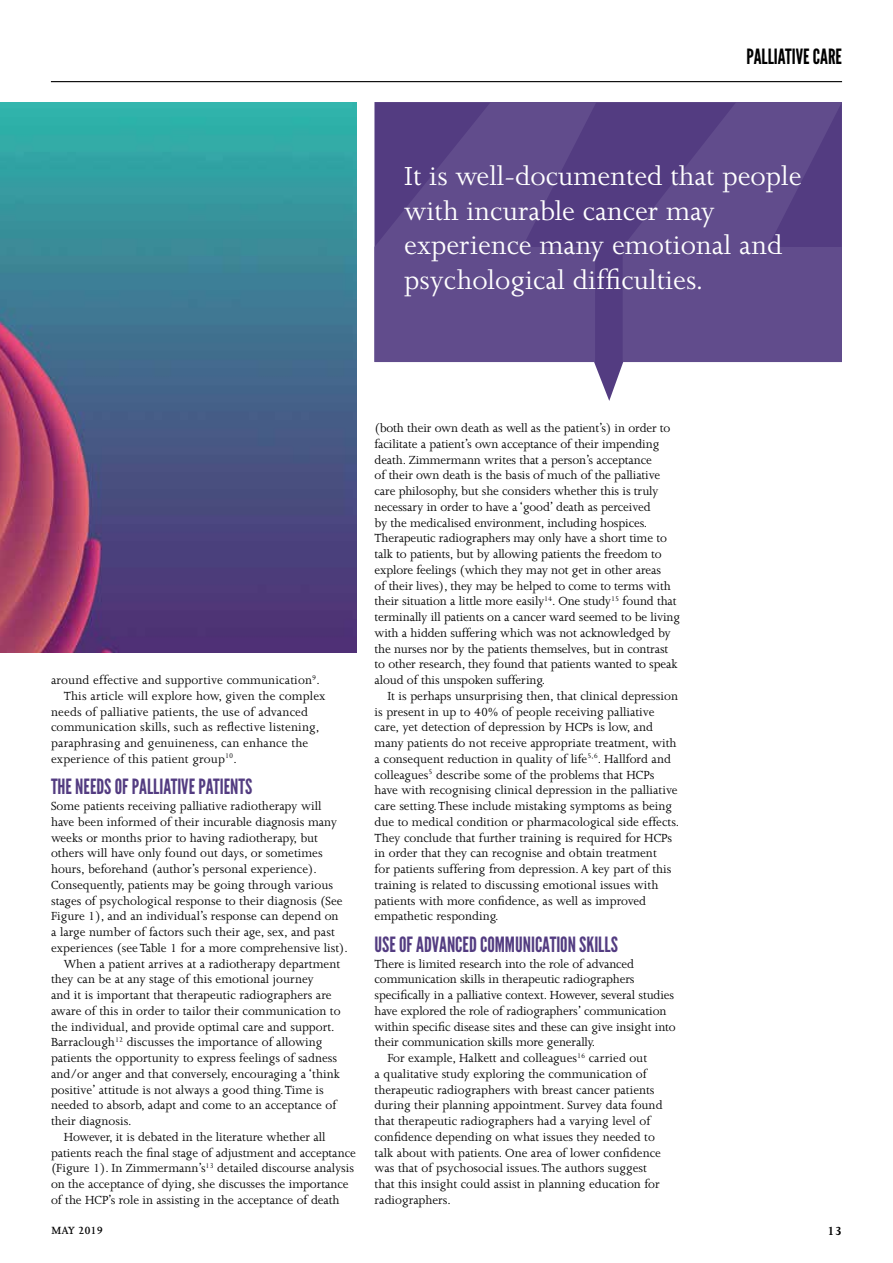
<style>
.page{position:relative;width:893px;height:1263px;background:#fff}
.page>*{position:absolute;margin:0;border:0;box-sizing:border-box;transform-origin:0 0}
.t1{font:30px/34.5px "Joanna";color:#fff}
.t2{font:21px "League Gothic";color:#533c81}
.t3{font:21px "League Gothic";color:#000}
.t4{font:13.5px/15.8px "Joanna";color:#000}
.t5{font:700 13.5px "Joanna";color:#000}
.t6{font:600 12px "Joanna";color:#000}
</style>
<div class="page">
<img style="left:0;top:102px;width:357px;height:551px">
<hr style="left:51px;top:81px;width:791px;height:1px;background:#000">
<svg style="left:375px;top:362px;width:467px;height:39px"></svg>
<svg style="left:374px;top:102px;width:468px;height:260px;background:#5d4889"></svg>
<h2 class="t3" style="left:746px;top:44px;width:97px">PALLIATIVE CARE</h2>
<h1 class="t1" style="left:404px;top:159px;width:399px">It is well-documented that people with incurable cancer may experience many emotional and psychological difficulties.</h1>
<p class="t4" style="left:51px;top:672px;width:270px">around effective and supportive communication<sup>9</sup>.</p>
<p class="t4" style="left:64px;top:688px;width:263px">This article will explore how, given the complex</p>
<p class="t4" style="left:51px;top:704px;width:259px">needs of palliative patients, the use of advanced</p>
<p class="t4" style="left:51px;top:719px;width:270px">communication skills, such as reflective listening,</p>
<p class="t4" style="left:51px;top:735px;width:259px">paraphrasing and genuineness, can enhance the</p>
<p class="t4" style="left:51px;top:751px;width:187px">experience of this patient group<sup>10</sup>.</p>
<h2 class="t2" style="left:51px;top:774px;width:203px">THE NEEDS OF PALLIATIVE PATIENTS</h2>
<p class="t4" style="left:51px;top:798px;width:272px">Some patients receiving palliative radiotherapy will</p>
<p class="t4" style="left:51px;top:814px;width:288px">have been informed of their incurable diagnosis many</p>
<p class="t4" style="left:51px;top:830px;width:268px">weeks or months prior to having radiotherapy, but</p>
<p class="t4" style="left:51px;top:845px;width:273px">others will have only found out days, or sometimes</p>
<p class="t4" style="left:51px;top:861px;width:267px">hours, beforehand (author’s personal experience).</p>
<p class="t4" style="left:51px;top:877px;width:284px">Consequently, patients may be going through various</p>
<p class="t4" style="left:51px;top:893px;width:293px">stages of psychological response to their diagnosis (See</p>
<p class="t4" style="left:51px;top:908px;width:289px">Figure 1), and an individual’s response can depend on</p>
<p class="t4" style="left:51px;top:924px;width:285px">a large number of factors such their age, sex, and past</p>
<p class="t4" style="left:51px;top:940px;width:298px">experiences (see Table 1 for a more comprehensive list).</p>
<p class="t4" style="left:64px;top:956px;width:278px">When a patient arrives at a radiotherapy department</p>
<p class="t4" style="left:51px;top:971px;width:264px">they can be at any stage of this emotional journey</p>
<p class="t4" style="left:51px;top:987px;width:282px">and it is important that therapeutic radiographers are</p>
<p class="t4" style="left:51px;top:1003px;width:291px">aware of this in order to tailor their communication to</p>
<p class="t4" style="left:51px;top:1019px;width:285px">the individual, and provide optimal care and support.</p>
<p class="t4" style="left:51px;top:1034px;width:273px">Barraclough<sup>12</sup> discusses the importance of allowing</p>
<p class="t4" style="left:51px;top:1050px;width:288px">patients the opportunity to express feelings of sadness</p>
<p class="t4" style="left:51px;top:1066px;width:290px">and/or anger and that conversely, encouraging a ‘think</p>
<p class="t4" style="left:51px;top:1082px;width:274px">positive’ attitude is not always a good thing. Time is</p>
<p class="t4" style="left:51px;top:1097px;width:287px">needed to absorb, adapt and come to an acceptance of</p>
<p class="t4" style="left:51px;top:1113px;width:82px">their diagnosis.</p>
<p class="t4" style="left:64px;top:1129px;width:263px">However, it is debated in the literature whether all</p>
<p class="t4" style="left:51px;top:1145px;width:306px">patients reach the final stage of adjustment and acceptance</p>
<p class="t4" style="left:51px;top:1160px;width:305px">(Figure 1). In Zimmermann’s<sup>13</sup> detailed discourse analysis</p>
<p class="t4" style="left:51px;top:1176px;width:299px">on the acceptance of dying, she discusses the importance</p>
<p class="t4" style="left:51px;top:1192px;width:290px">of the HCP’s role in assisting in the acceptance of death</p>
<p class="t4" style="left:375px;top:420px;width:307px">(both their own death as well as the patient’s) in order to facilitate a patient’s own acceptance of their impending death. Zimmermann writes that a person’s acceptance<br>of their own death is the basis of much of the palliative care philosophy, but she considers whether this is truly necessary in order to have a ‘good’ death as perceived<br>by the medicalised environment, including hospices.<br>Therapeutic radiographers may only have a short time to talk to patients, but by allowing patients the freedom to explore feelings (which they may not get in other areas<br>of their lives), they may be helped to come to terms with their situation a little more easily<sup>14</sup>. One study<sup>15</sup> found that terminally ill patients on a cancer ward seemed to be living with a hidden suffering which was not acknowledged by the nurses nor by the patients themselves, but in contrast to other research, they found that patients wanted to speak aloud of this unspoken suffering.</p>
<p class="t4" style="left:375px;top:688px;width:306px;text-indent:13px">It is perhaps unsurprising then, that clinical depression is present in up to 40% of people receiving palliative care, yet detection of depression by HCPs is low, and many patients do not receive appropriate treatment, with a consequent reduction in quality of life<sup>5,6</sup>. Hallford and colleagues<sup>5</sup> describe some of the problems that HCPs have with recognising clinical depression in the palliative care setting. These include mistaking symptoms as being due to medical condition or pharmacological side effects.<br>They conclude that further training is required for HCPs in order that they can recognise and obtain treatment<br>for patients suffering from depression. A key part of this training is related to discussing emotional issues with patients with more confidence, as well as improved empathetic responding.</p>
<h2 class="t2" style="left:375px;top:932px;width:245px">USE OF ADVANCED COMMUNICATION SKILLS</h2>
<p class="t4" style="left:375px;top:956px;width:261px">There is limited research into the role of advanced</p>
<p class="t4" style="left:375px;top:971px;width:262px">communication skills in therapeutic radiographers</p>
<p class="t4" style="left:375px;top:987px;width:301px">specifically in a palliative context. However, several studies</p>
<p class="t4" style="left:375px;top:1003px;width:293px">have explored the role of radiographers’ communication</p>
<p class="t4" style="left:375px;top:1019px;width:303px">within specific disease sites and these can give insight into</p>
<p class="t4" style="left:375px;top:1034px;width:222px">their communication skills more generally.</p>
<p class="t4" style="left:387px;top:1050px;width:261px">For example, Halkett and colleagues<sup>16</sup> carried out</p>
<p class="t4" style="left:375px;top:1066px;width:274px">a qualitative study exploring the communication of</p>
<p class="t4" style="left:375px;top:1082px;width:281px">therapeutic radiographers with breast cancer patients</p>
<p class="t4" style="left:375px;top:1097px;width:289px">during their planning appointment. Survey data found</p>
<p class="t4" style="left:375px;top:1113px;width:277px">that therapeutic radiographers had a varying level of</p>
<p class="t4" style="left:375px;top:1129px;width:282px">confidence depending on what issues they needed to</p>
<p class="t4" style="left:375px;top:1145px;width:288px">talk about with patients. One area of lower confidence</p>
<p class="t4" style="left:375px;top:1160px;width:274px">was that of psychosocial issues. The authors suggest</p>
<p class="t4" style="left:375px;top:1176px;width:287px">that this insight could assist in planning education for</p>
<p class="t4" style="left:375px;top:1192px;width:78px">radiographers.</p>
<p class="t6" style="left:52px;top:1223px;width:53px">MAY 2019</p>
<p class="t5" style="left:828px;top:1223px;width:16px">13</p>
</div>
